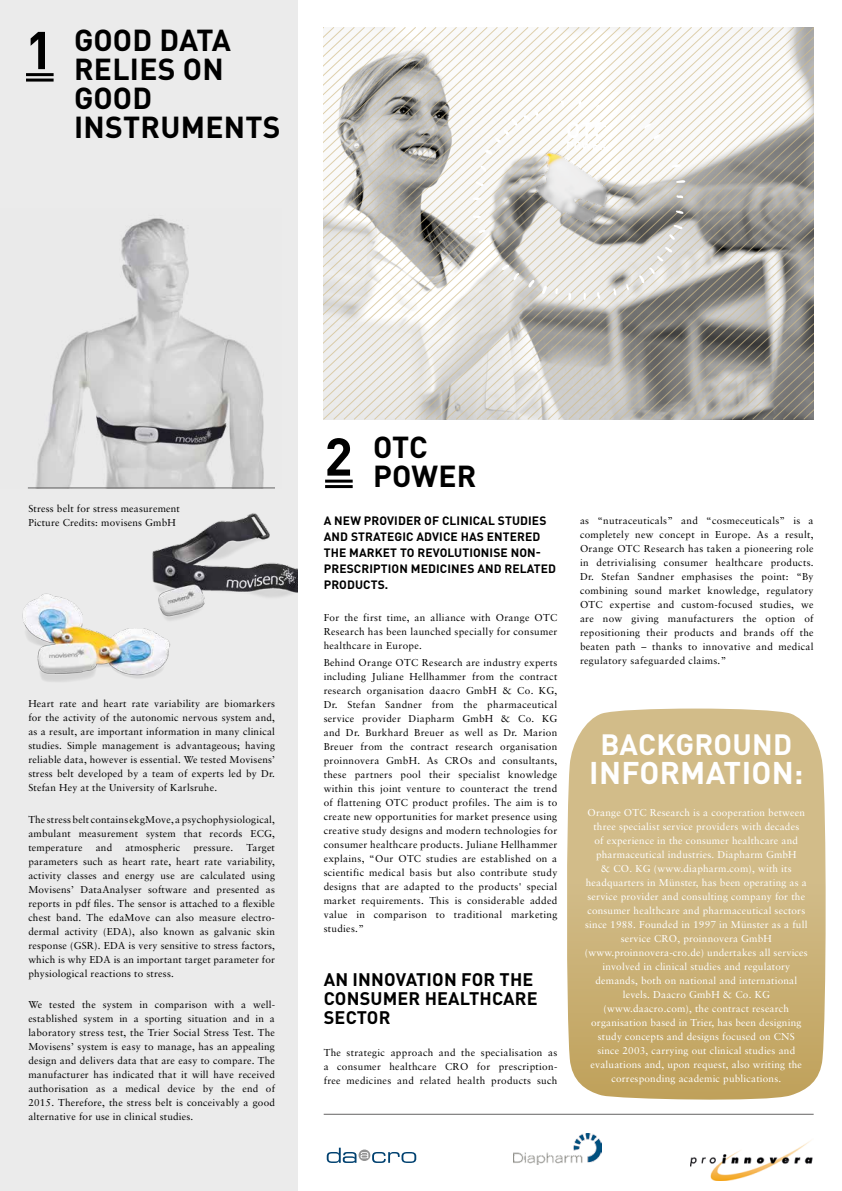
<style>
.page{position:relative;width:842px;height:1191px;background:#fff}
.page>*{position:absolute;margin:0;border:0;box-sizing:border-box;transform-origin:0 0}
.t1{font:700 52.3px "DINOT";color:#000}
.t2{font:700 31px "DINOT";letter-spacing:.01em;color:#fff}
.t3{font:700 30px/28.8px "DINOT";letter-spacing:.01em;color:#000}
.t4{font:700 29px "DINOT";letter-spacing:.01em;color:#fff}
.t5{font:700 22.2px "DINOT";color:#fff}
.t6{font:700 18px/19.2px "DINOT";letter-spacing:.01em;color:#000}
.t7{font:700 12px/16px "DINOT";letter-spacing:.01em;color:#000}
.t8{font:700 11.8px "DINOT";letter-spacing:.01em;color:#fff}
.t9{font:10px/14px "Sabon";letter-spacing:.02em;color:#000;text-align:justify}
.t10{font:10px/14px "Sabon";letter-spacing:.02em;color:#fff;text-align:center}
</style>
<div class="page">
<svg style="left:567px;top:708px;width:259px;height:392px;background:#ceb781"></svg>
<div style="left:0;top:0;width:298px;height:1191px;background:#ebebeb"></div>
<hr style="left:26px;top:73px;width:28px;height:3px;background:#000">
<hr style="left:26px;top:79px;width:28px;height:3px;background:#000">
<hr style="left:325px;top:479px;width:28px;height:3px;background:#000">
<hr style="left:325px;top:485px;width:28px;height:3px;background:#000">
<hr style="left:324px;top:1114px;width:490px;height:1px;background:#646363">
<img style="left:513px;top:1133px;width:88px;height:31px">
<img style="left:690px;top:1140px;width:123px;height:40px">
<svg style="left:327px;top:1147px;width:89px;height:16px"></svg>
<img style="left:22px;top:593px;width:149px;height:89px">
<img style="left:149px;top:488px;width:149px;height:144px">
<svg style="left:324px;top:27px;width:490px;height:392px"></svg>
<img style="left:27px;top:218px;width:237px;height:270px">
<hr style="left:28px;top:487px;width:247px;height:1px;background:#646363">
<svg style="left:472px;top:99px;width:214px;height:201px"></svg>
<h1 class="t1" style="left:25px;top:16px;width:30px">1</h1>
<h3 class="t3" style="left:74px;top:25px;width:208px">GOOD DATA<br>RELIES ON<br>GOOD<br>INSTRUMENTS</h3>
<h3 class="t5" style="left:566px;top:115px;width:42px">OTC</h3>
<p class="t8" style="left:566px;top:138px;width:42px">POWER</p>
<p class="t9" style="left:28px;top:501px;width:153px">Stress belt for stress measurement<br>Picture Credits: movisens GmbH</p>
<p class="t9" style="left:28px;top:697px;width:248px">Heart rate and heart rate variability are biomarkers for the activity of the autonomic nervous system and, as a result, are important information in many clinical studies. Simple management is advantageous; having reliable data, however is essential. We tested Movisens’ stress belt developed by a team of experts led by Dr.<br>Stefan Hey at the University of Karlsruhe.</p>
<p class="t9" style="left:28px;top:812px;width:248px">The stress belt contains ekgMove, a psychophysiological, ambulant measurement system that records ECG, temperature</p>
<p class="t9" style="left:96px;top:840px;width:18px">and</p>
<p class="t9" style="left:125px;top:840px;width:56px">atmospheric</p>
<p class="t9" style="left:193px;top:840px;width:41px">pressure.</p>
<p class="t9" style="left:28px;top:840px;width:248px;text-indent:218px">Target parameters such as heart rate, heart rate variability, activity classes and energy use are calculated using Movisens’ DataAnalyser software and presented as reports in pdf files. The sensor is attached to a flexible chest band. The edaMove can also measure electro&shy;dermal activity (EDA), also known as galvanic skin response (GSR). EDA is very sensitive to stress factors, which is why EDA is an important target parameter for physiological reactions to stress.</p>
<p class="t9" style="left:28px;top:997px;width:248px">We tested the system in comparison with a well&shy;established system in a sporting situation and in a laboratory stress test, the Trier Social Stress Test. The Movisens’ system is easy to manage, has an appealing design and delivers data that are easy to compare. The manufacturer has indicated that it will have received authorisation as a medical device by the end of 2015. Therefore, the stress belt is conceivably a good alternative for use in clinical studies.</p>
<h3 class="t3" style="left:324px;top:431px;width:154px;text-align:center">OTC<br><sup>2</sup> POWER</h3>
<p class="t7" style="left:324px;top:512px;width:234px">A NEW PROVIDER OF CLINICAL STUDIES<br>AND STRATEGIC ADVICE HAS ENTERED<br>THE MARKET TO REVOLUTIONISE NON-<br>PRESCRIPTION MEDICINES AND RELATED<br>PRODUCTS.</p>
<p class="t9" style="left:324px;top:610px;width:235px">For the first time, an alliance with Orange OTC Research has been launched specially for consumer healthcare in Europe.</p>
<p class="t9" style="left:324px;top:655px;width:235px">Behind Orange OTC Research are industry experts including Juliane Hellhammer from the contract research organisation daacro GmbH &amp; Co. KG, Dr. Stefan Sandner from the pharmaceutical service provider Diapharm GmbH &amp; Co. KG and Dr. Burkhard Breuer as well as Dr. Marion Breuer from the contract research organisation proinnovera GmbH. As CROs and consultants, these partners pool their specialist knowledge within this joint venture to counteract the trend of flattening OTC product profiles. The aim is to create new opportunities for market presence using creative study designs and modern technologies for consumer healthcare products. Juliane Hellhammer explains, “Our OTC studies are established on a scientific medical basis but also contribute study designs that are adapted to the products' special market requirements. This is considerable added value in comparison to traditional marketing studies.”</p>
<h3 class="t6" style="left:324px;top:969px;width:215px">AN INNOVATION FOR THE<br>CONSUMER HEALTHCARE<br>SECTOR</h3>
<p class="t9" style="left:324px;top:1045px;width:235px">The strategic approach and the specialisation as a consumer healthcare CRO for prescription&shy;free medicines and related health products such</p>
<p class="t9" style="left:580px;top:513px;width:235px">as “nutraceuticals” and “cosmeceuticals” is a completely new concept in Europe. As a result, Orange OTC Research has taken a pioneering role in detrivialising consumer healthcare products.<br>Dr. Stefan Sandner emphasises the point: “By combining sound market knowledge, regulatory OTC expertise and custom-focused studies, we are now giving manufacturers the option of repositioning their products and brands off the beaten path – thanks to innovative and medical regulatory safeguarded claims.”</p>
<h3 class="t4" style="left:600px;top:726px;width:193px">BACKGROUND</h3>
<h2 class="t2" style="left:589px;top:753px;width:216px">INFORMATION:</h2>
<p class="t10" style="left:585px;top:805px;width:224px">Orange OTC Research is a cooperation between three specialist service providers with decades<br>of experience in the consumer healthcare and pharmaceutical industries. Diapharm GmbH<br>&amp; CO. KG (www.diapharm.com), with its headquarters in Münster, has been operating as a service provider and consulting company for the consumer healthcare and pharmaceutical sectors since 1988. Founded in 1997 in Münster as a full service CRO, proinnovera GmbH (www.proinnovera-cro.de) undertakes all services involved in clinical studies and regulatory demands, both on national and international levels. Daacro GmbH &amp; Co. KG (www.daacro.com), the contract research organisation based in Trier, has been designing study concepts and designs focused on CNS<br>since 2003, carrying out clinical studies and evaluations and, upon request, also writing the corresponding academic publications.</p>
</div>
